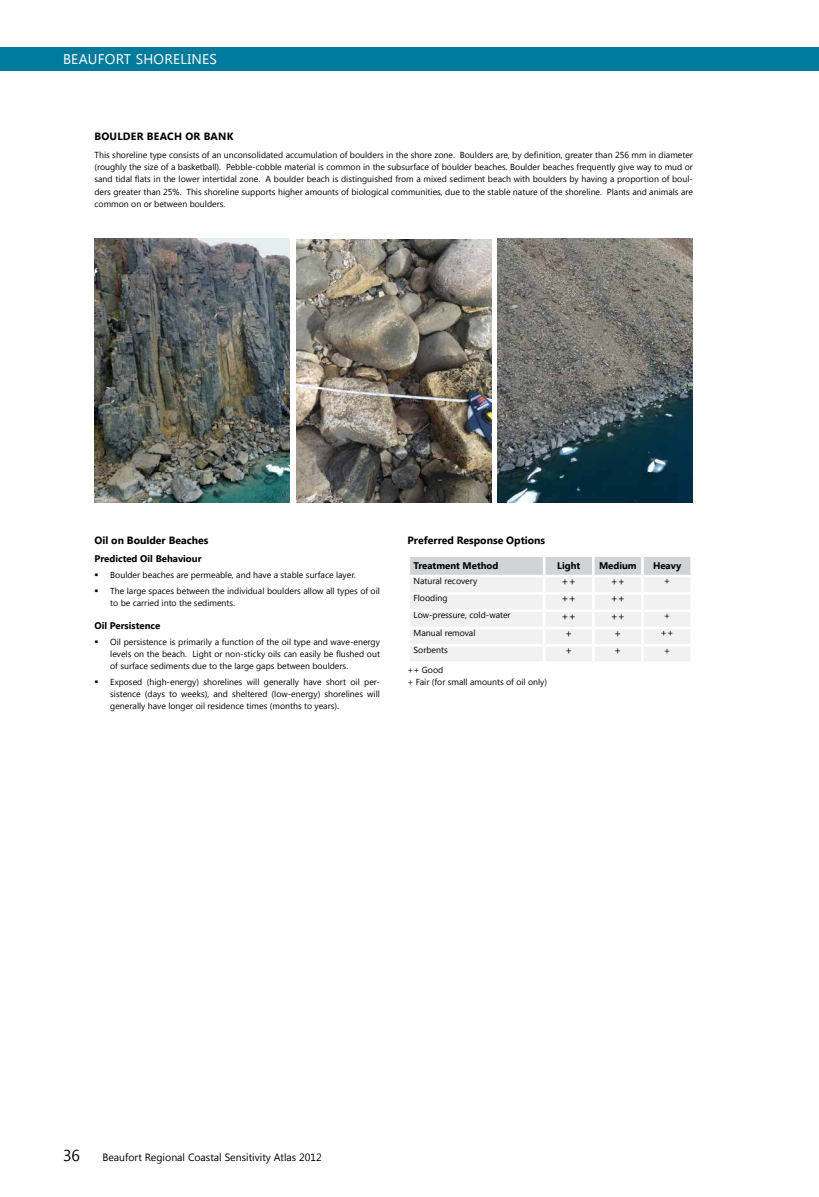
<style>
.page{position:relative;width:819px;height:1197px;background:#fff}
.page>*{position:absolute;margin:0;border:0;box-sizing:border-box;transform-origin:0 0}
.t1{font:15.75px "Segoe UI";color:#000}
.t2{font:14px "Segoe UI";letter-spacing:.02em;color:#fff}
.t3{font:10.5px "Segoe UI";color:#000}
.t4{font:700 10.5px "Segoe UI";color:#000}
.t5{font:700 10.5px "Segoe UI";letter-spacing:.02em;color:#000}
.t6{font:700 9.62px "Segoe UI";color:#000}
.t7{font:9.62px "Segoe UI";color:#000}
.t8{font:8.75px/12.1px "Segoe UI";color:#000;text-align:justify}
</style>
<div class="page">
<div style="left:0;top:47px;width:819px;height:24px;background:#007b9d"></div>
<svg style="left:410px;top:556px;width:281px;height:105px"></svg>
<hr style="left:593px;top:644px;width:50px;height:3px;background:#fff">
<hr style="left:592px;top:647px;width:3px;height:14px;background:#fff">
<hr style="left:643px;top:644px;width:50px;height:3px;background:#fff">
<hr style="left:641px;top:647px;width:3px;height:14px;background:#fff">
<hr style="left:690px;top:647px;width:3px;height:14px;background:#fff">
<img style="left:94px;top:239px;width:196px;height:264px">
<img style="left:296px;top:239px;width:195px;height:264px">
<img style="left:498px;top:239px;width:195px;height:263px">
<h2 class="t2" style="left:63px;top:49px;width:155px">BEAUFORT SHORELINES</h2>
<p class="t5" style="left:94px;top:129px;width:141px">Boulder Beach or Bank</p>
<p class="t8" style="left:94px;top:149px;width:600px">This shoreline type consists of an unconsolidated accumulation of boulders in the shore zone. Boulders are, by definition, greater than 256 mm in diameter (roughly the size of a basketball). Pebble-cobble material is common in the subsurface of boulder beaches. Boulder beaches frequently give way to mud or sand tidal flats in the lower intertidal zone. A boulder beach is distinguished from a mixed sediment beach with boulders by having a proportion of boul&shy;ders greater than 25%. This shoreline supports higher amounts of biological communities, due to the stable nature of the shoreline. Plants and animals are common on or between boulders.</p>
<p class="t4" style="left:94px;top:533px;width:115px">Oil on Boulder Beaches</p>
<p class="t6" style="left:94px;top:552px;width:109px">Predicted Oil Behaviour</p>
<p class="t8" style="left:94px;top:568px;width:263px">▪ Boulder beaches are permeable, and have a stable surface layer.</p>
<p class="t8" style="left:110px;top:584px;width:271px;text-indent:-16px">▪ The large spaces between the individual boulders allow all types of oil to be carried into the sediments.</p>
<p class="t6" style="left:94px;top:619px;width:67px">Oil Persistence</p>
<p class="t8" style="left:110px;top:636px;width:271px;text-indent:-16px">▪ Oil persistence is primarily a function of the oil type and wave-energy levels on the beach. Light or non-sticky oils can easily be flushed out of surface sediments due to the large gaps between boulders.</p>
<p class="t8" style="left:110px;top:676px;width:271px;text-indent:-16px">▪ Exposed (high-energy) shorelines will generally have short oil per&shy;sistence (days to weeks), and sheltered (low-energy) shorelines will generally have longer oil residence times (months to years).</p>
<p class="t4" style="left:408px;top:533px;width:139px">Preferred Response Options</p>
<p class="t6" style="left:414px;top:559px;width:86px">Treatment M ethod</p>
<p class="t6" style="left:557px;top:559px;width:25px">Light</p>
<p class="t6" style="left:599px;top:559px;width:39px">Medium</p>
<p class="t6" style="left:653px;top:559px;width:30px">H eavy</p>
<p class="t8" style="left:414px;top:574px;width:65px">Natural recovery</p>
<p class="t3" style="left:562px;top:574px;width:16px">++</p>
<p class="t3" style="left:611px;top:574px;width:16px">++</p>
<p class="t7" style="left:664px;top:574px;width:8px">+</p>
<p class="t8" style="left:414px;top:592px;width:36px">Flooding</p>
<p class="t3" style="left:562px;top:591px;width:16px">++</p>
<p class="t3" style="left:611px;top:591px;width:16px">++</p>
<p class="t8" style="left:414px;top:609px;width:99px">Low-pressure, cold-water</p>
<p class="t3" style="left:562px;top:609px;width:16px">++</p>
<p class="t3" style="left:611px;top:609px;width:16px">++</p>
<p class="t7" style="left:664px;top:609px;width:8px">+</p>
<p class="t8" style="left:414px;top:626px;width:63px">Manual removal</p>
<p class="t3" style="left:565px;top:626px;width:9px">+</p>
<p class="t3" style="left:614px;top:626px;width:9px">+</p>
<p class="t7" style="left:661px;top:626px;width:15px">++</p>
<p class="t8" style="left:414px;top:644px;width:36px">Sorbents</p>
<p class="t3" style="left:565px;top:643px;width:9px">+</p>
<p class="t3" style="left:614px;top:643px;width:9px">+</p>
<p class="t7" style="left:664px;top:644px;width:8px">+</p>
<p class="t8" style="left:408px;top:663px;width:141px">++ Good<br>+ Fair (for small amounts of oil only)</p>
<h1 class="t1" style="left:63px;top:1145px;width:18px">36</h1>
<p class="t3" style="left:102px;top:1150px;width:221px">Beaufort Regional Coastal Sensitivity Atlas 2012</p>
</div>
